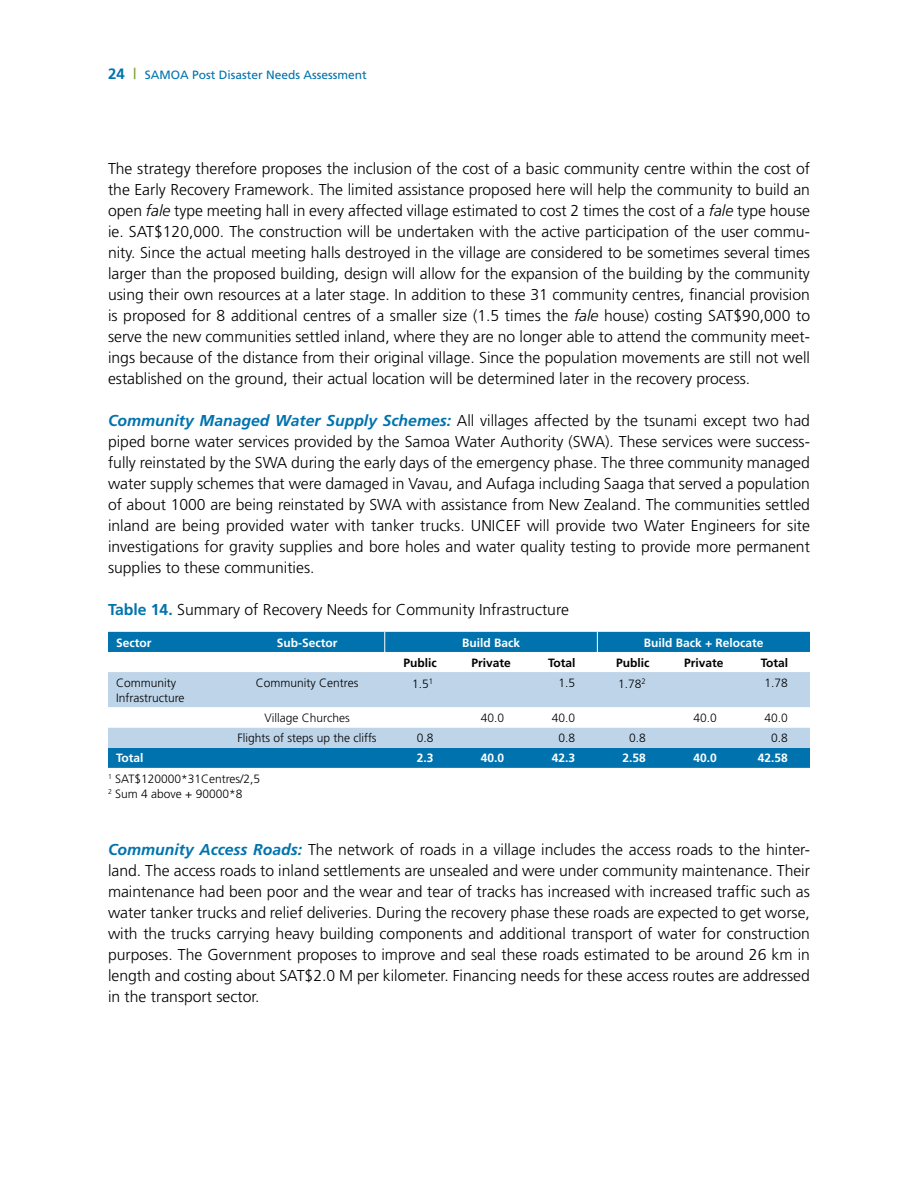
<style>
.page{position:relative;width:918px;height:1188px;background:#fff}
.page>*{position:absolute;margin:0;border:0;box-sizing:border-box;transform-origin:0 0}
.t1{font:300 15.75px/21px "Frutiger";color:#000;text-align:justify}
.t2{font:300 12px/15px "Frutiger";color:#000}
.t3{font:700 12px "Frutiger";color:#fff}
.t4{font:700 12px "Frutiger";color:#000}
.t5{font:12px "Frutiger";color:#0073ae}
.s1{font-weight:700;font-size:15px}
.s2{font-size:15px;color:#78a22f}
.s3{font-style:italic}
.s4{font-weight:700;font-style:italic;color:#0073ae}
.s5{font-weight:700;color:#0073ae}
</style>
<div class="page">
<svg style="left:108px;top:632px;width:702px;height:136px;fill:#0073ae"></svg>
<div style="left:108px;top:672px;width:702px;height:76px;background:#bed4e9"></div>
<svg style="left:108px;top:707px;width:702px;height:21px"></svg>
<svg style="left:384px;top:632px;width:1px;height:20px"></svg>
<svg style="left:597px;top:632px;width:1px;height:20px"></svg>
<p class="t5" style="left:108px;top:68px;width:260px"><span class="s1">24</span> <span class="s2">|</span> SAMOA Post Disaster Needs Assessment</p>
<p class="t1" style="left:108px;top:158px;width:704px">The strategy therefore proposes the inclusion of the cost of a basic community centre within the cost of the Early Recovery Framework. The limited assistance proposed here will help the community to build an open <span class="s3">fale</span> type meeting hall in every affected village estimated to cost 2 times the cost of a <span class="s3">fale</span> type house ie. SAT$120,000. The construction will be undertaken with the active participation of the user commu&shy;nity. Since the actual meeting halls destroyed in the village are considered to be sometimes several times larger than the proposed building, design will allow for the expansion of the building by the community using their own resources at a later stage. In addition to these 31 community centres, financial provision is proposed for 8 additional centres of a smaller size (1.5 times the <span class="s3">fale</span> house) costing SAT$90,000 to serve the new communities settled inland, where they are no longer able to attend the community meet&shy;ings because of the distance from their original village. Since the population movements are still not well established on the ground, their actual location will be determined later in the recovery process.</p>
<p class="t1" style="left:108px;top:410px;width:704px"><span class="s4">Community Managed Water Supply Schemes:</span> All villages affected by the tsunami except two had piped borne water services provided by the Samoa Water Authority (SWA). These services were success&shy;fully reinstated by the SWA during the early days of the emergency phase. The three community managed water supply schemes that were damaged in Vavau, and Aufaga including Saaga that served a population of about 1000 are being reinstated by SWA with assistance from New Zealand. The communities settled inland are being provided water with tanker trucks. UNIC EF will provide two Water Engineers for site investigations for gravity supplies and bore holes and water quality testing to provide more permanent supplies to these communities.</p>
<p class="t1" style="left:108px;top:599px;width:462px"><span class="s5">Table 14.</span> Summary of Recovery Needs for C ommunity Infrastructure</p>
<p class="t3" style="left:116px;top:635px;width:37px">Sector</p>
<p class="t3" style="left:277px;top:635px;width:62px">Sub-Sector</p>
<p class="t3" style="left:462px;top:635px;width:60px">Build Back</p>
<p class="t3" style="left:644px;top:635px;width:121px">Build Back + Relocate</p>
<p class="t4" style="left:404px;top:656px;width:35px">Public</p>
<p class="t4" style="left:471px;top:656px;width:41px">Private</p>
<p class="t4" style="left:548px;top:656px;width:29px">Total</p>
<p class="t4" style="left:616px;top:656px;width:35px">Public</p>
<p class="t4" style="left:684px;top:656px;width:41px">Private</p>
<p class="t4" style="left:761px;top:656px;width:29px">Total</p>
<p class="t2" style="left:116px;top:675px;width:70px">Community<br>Infrastructure</p>
<p class="t2" style="left:256px;top:675px;width:104px">Community Centres</p>
<p class="t2" style="left:412px;top:676px;width:23px">1.5<sup>1</sup></p>
<p class="t2" style="left:558px;top:675px;width:18px">1.5</p>
<p class="t2" style="left:618px;top:676px;width:29px">1.78<sup>2</sup></p>
<p class="t2" style="left:764px;top:675px;width:25px">1.78</p>
<p class="t2" style="left:265px;top:710px;width:87px">Village Churches</p>
<p class="t2" style="left:481px;top:710px;width:25px">40.0</p>
<p class="t2" style="left:552px;top:710px;width:25px">40.0</p>
<p class="t2" style="left:694px;top:710px;width:25px">40.0</p>
<p class="t2" style="left:764px;top:710px;width:25px">40.0</p>
<p class="t2" style="left:238px;top:731px;width:141px">Flights of steps up the cliffs</p>
<p class="t2" style="left:417px;top:731px;width:18px">0.8</p>
<p class="t2" style="left:558px;top:731px;width:18px">0.8</p>
<p class="t2" style="left:629px;top:731px;width:18px">0.8</p>
<p class="t2" style="left:771px;top:731px;width:18px">0.8</p>
<p class="t3" style="left:116px;top:751px;width:29px">Total</p>
<p class="t3" style="left:417px;top:751px;width:18px">2.3</p>
<p class="t3" style="left:481px;top:751px;width:25px">40.0</p>
<p class="t3" style="left:552px;top:751px;width:25px">42.3</p>
<p class="t3" style="left:623px;top:751px;width:25px">2.58</p>
<p class="t3" style="left:693px;top:751px;width:25px">40.0</p>
<p class="t3" style="left:758px;top:751px;width:32px">42.58</p>
<p class="t2" style="left:108px;top:771px;width:154px"><sup>1</sup> SAT$120000*31Centres/2,5<br><sup>2</sup> Sum 4 above + 90000*8</p>
<p class="t1" style="left:108px;top:839px;width:704px"><span class="s4">Community Access Roads:</span> The network of roads in a village includes the access roads to the hinter&shy;land. The access roads to inland settlements are unsealed and were under community maintenance. Their maintenance had been poor and the wear and tear of tracks has increased with increased traffic such as water tanker trucks and relief deliveries. During the recovery phase these roads are expected to get worse, with the trucks carrying heavy building components and additional transport of water for construction purposes. The Government proposes to improve and seal these roads estimated to be around 26 km in length and costing about SAT$2.0 M per kilometer. Financing needs for these access routes are addressed in the transport sector.</p>
</div>
